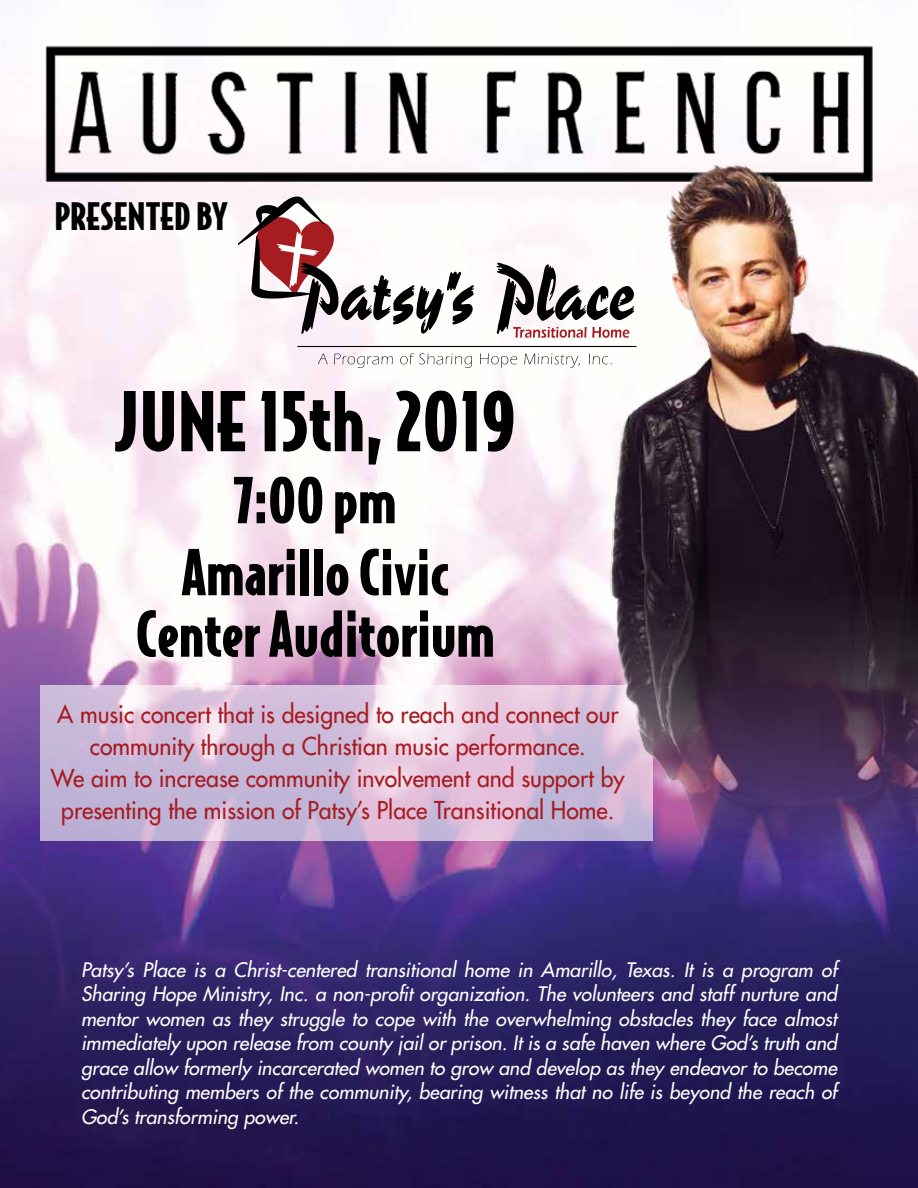
<style>
.page{position:relative;width:918px;height:1188px;background:#fff}
.page>*{position:absolute;margin:0;border:0;box-sizing:border-box;transform-origin:0 0}
.t1{font:900 78px "Bodega Sans";color:#000}
.t2{font:900 60px/72px "Bodega Sans";color:#000;text-align:center}
.t3{font:900 36px "Bodega Sans";color:#000}
.t4{font:24px/32px "Futura";color:#a71c20;text-align:center;scale:.96 1}
.t5{font:italic 19.5px/24.5px "Futura";color:#fff;text-align:justify}
</style>
<div class="page">
<img style="left:0;top:135px;width:918px;height:1053px">
<img style="left:40px;top:45px;width:838px;height:148px">
<svg style="left:238px;top:195px;width:236px;height:139px"></svg>
<hr style="left:297px;top:346px;width:339px;height:1px;background:#000">
<svg style="left:318px;top:354px;width:10px;height:10px"></svg>
<svg style="left:334px;top:354px;width:59px;height:14px"></svg>
<svg style="left:400px;top:353px;width:72px;height:15px"></svg>
<svg style="left:480px;top:354px;width:37px;height:14px"></svg>
<svg style="left:524px;top:354px;width:56px;height:14px"></svg>
<svg style="left:589px;top:354px;width:14px;height:10px"></svg>
<svg style="left:496px;top:263px;width:107px;height:75px"></svg>
<svg style="left:40px;top:686px;width:563px;height:155px;background:#d3bfdc"></svg>
<img style="left:603px;top:155px;width:315px;height:705px">
<h3 class="t3" style="left:54px;top:192px;width:175px">PRESENTED BY</h3>
<h1 class="t1" style="left:115px;top:369px;width:402px">JUNE 15th, 2019</h1>
<h2 class="t2" style="left:181px;top:461px;width:269px">7:00 pm<br>Amarillo Civic</h2>
<h2 class="t2" style="left:136px;top:595px;width:361px">Center Auditorium</h2>
<p class="t4" style="left:51px;top:698px;width:599px">A music concert that is designed to reach and connect our community through a Christian music performance.<br>We aim to increase community involvement and support by presenting the mission of Patsy’s Place Transitional Home.</p>
<p class="t5" style="left:81px;top:957px;width:758px">Patsy’s Place is a Christ-centered transitional home in Amarillo, Texas. It is a program of Sharing Hope Ministry, Inc. a non-profit organization. The volunteers and staff nurture and mentor women as they struggle to cope with the overwhelming obstacles they face almost immediately upon release from county jail or prison. It is a safe haven where God’s truth and grace allow formerly incarcerated women to grow and develop as they endeavor to become contributing members of the community, bearing witness that no life is beyond the reach of God’s transforming power.</p>
</div>
